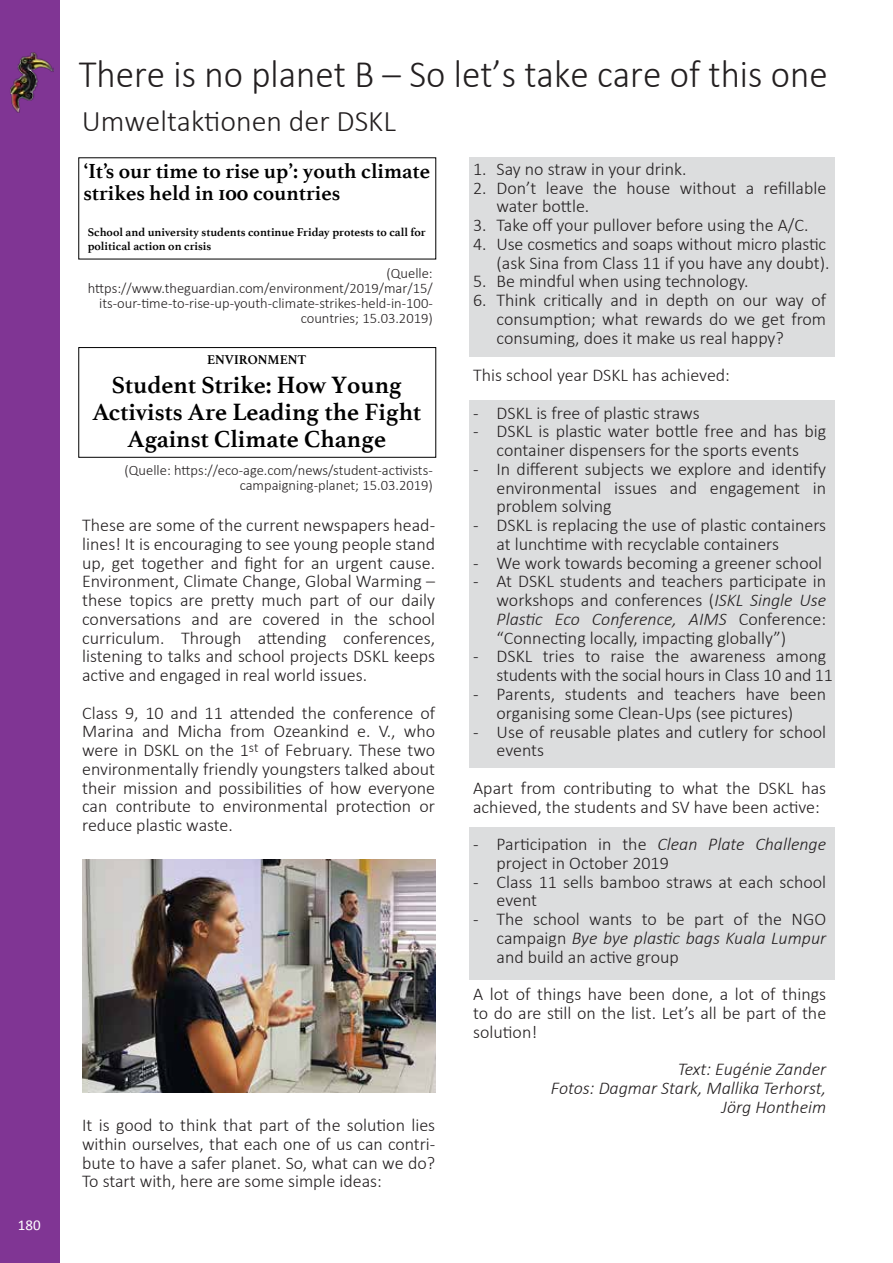
<style>
.page{position:relative;width:893px;height:1263px;background:#fff}
.page>*{position:absolute;margin:0;border:0;box-sizing:border-box;transform-origin:0 0}
.t1{font:300 39px "Calibri";color:#231f20;scale:.95 1}
.t2{font:300 30px "Calibri";color:#231f20}
.t3{font:700 24.75px/26.7px "Athelas";color:#000;text-align:center}
.t4{font:700 21.45px/22.4px "Athelas";color:#000}
.t5{font:300 18px/18.8px "Calibri";color:#231f20;text-align:justify}
.t6{font:italic 300 18px/18.8px "Calibri";color:#231f20;text-align:right}
.t7{font:15px "Calibri";color:#fff}
.t8{font:300 14.55px/15px "Calibri";color:#231f20;text-align:right}
.t9{font:700 13.35px "Athelas";color:#000}
.t10{font:700 12px/14.4px "Athelas";color:#000}
.s1{font-style:italic}
</style>
<div class="page">
<div style="left:470px;top:157px;width:364px;height:199px;background:#dcddde"></div>
<div style="left:470px;top:400px;width:364px;height:368px;background:#dcddde"></div>
<div style="left:470px;top:827px;width:364px;height:153px;background:#dcddde"></div>
<div style="left:0;top:0;width:60px;height:1263px;background:#803594"></div>
<img style="left:10px;top:52px;width:43px;height:61px">
<img style="left:82px;top:859px;width:353px;height:233px">
<div style="left:78px;top:347px;width:358px;height:111px;border:1px solid #000"></div>
<p class="t7" style="left:18px;top:1215px;width:24px">180</p>
<h1 class="t1" style="left:79px;top:50px;width:790px">There is no planet B – So let’s take care of this one</h1>
<h2 class="t2" style="left:82px;top:103px;width:316px">Umweltaktionen der DSKL</h2>
<p class="t4" style="left:84px;top:159px;width:348px">‘It’s our time to rise up’: youth climate strikes held in 100 countries</p>
<p class="t10" style="left:88px;top:225px;width:340px">School and university students continue Friday protests to call for political action on crisis</p>
<p class="t8" style="left:88px;top:266px;width:346px">(Quelle: https://www.theguardian.com/environment/2019/mar/15/ its-our-time-to-rise-up-youth-climate-strikes-held-in-100- countries; 15.03.2019)</p>
<p class="t9" style="left:207px;top:349px;width:101px">ENVIRONMENT</p>
<h3 class="t3" style="left:92px;top:371px;width:330px">Student Strike: How Young<br>Activists Are Leading the Fight<br>Against Climate Change</h3>
<p class="t8" style="left:125px;top:462px;width:310px">(Quelle: https://eco-age.com/news/student-activists&shy;campaigning-planet; 15.03.2019)</p>
<p class="t5" style="left:82px;top:515px;width:355px">These are some of the current newspapers head&shy;lines! It is encouraging to see young people stand up, get together and fight for an urgent cause.<br>Environment, Climate Change, Global Warming – these topics are pretty much part of our daily conversations and are covered in the school curriculum. Through attending conferences, listening to talks and school projects DSKL keeps active and engaged in real world issues.</p>
<p class="t5" style="left:82px;top:703px;width:355px">Class 9, 10 and 11 attended the conference of Marina and Micha from Ozeankind e. V., who were in DSKL on the 1<sup>st</sup> of February. These two environmentally friendly youngsters talked about their mission and possibilities of how everyone can contribute to environmental protection or reduce plastic waste.</p>
<p class="t5" style="left:82px;top:1115px;width:355px">It is good to think that part of the solution lies within ourselves, that each one of us can contri&shy;bute to have a safer planet. So, what can we do?<br>To start with, here are some simple ideas:</p>
<p class="t5" style="left:473px;top:159px;width:215px">1. Say no straw in your drink.</p>
<p class="t5" style="left:497px;top:178px;width:331px;text-indent:-23px">2. Don’t leave the house without a refillable water bottle.</p>
<p class="t5" style="left:473px;top:216px;width:337px">3. Take off your pullover before using the A/C.</p>
<p class="t5" style="left:473px;top:234px;width:358px;text-align:right">4. Use cosmetics and soaps without micro plastic (ask Sina from Class 11 if you have any doubt).</p>
<p class="t5" style="left:473px;top:272px;width:277px">5. Be mindful when using technology.</p>
<p class="t5" style="left:497px;top:291px;width:331px;text-indent:-23px">6. Think critically and in depth on our way of consumption; what rewards do we get from consuming, does it make us real happy?</p>
<p class="t5" style="left:473px;top:366px;width:258px">This school year DSKL has achieved:</p>
<p class="t5" style="left:473px;top:403px;width:228px">- DSKL is free of plastic straws</p>
<p class="t5" style="left:473px;top:422px;width:355px;text-align:center">- DSKL is plastic water bottle free and has big container dispensers for the sports events</p>
<p class="t5" style="left:497px;top:459px;width:331px;text-indent:-23px">- In different subjects we explore and identify environmental issues and engagement in problem solving</p>
<p class="t5" style="left:497px;top:516px;width:331px;text-indent:-23px">- DSKL is replacing the use of plastic containers at lunchtime with recyclable containers</p>
<p class="t5" style="left:473px;top:553px;width:350px">- We work towards becoming a greener school</p>
<p class="t5" style="left:497px;top:572px;width:331px;text-indent:-23px">- At DSKL students and teachers participate in workshops and conferences (<span class="s1">ISKL Single Use Plastic Eco Conference, AIMS</span> Conference: “Connecting locally, impacting globally”)</p>
<p class="t5" style="left:497px;top:647px;width:338px;text-indent:-23px">- DSKL tries to raise the awareness among students with the social hours in Class 10 and 11</p>
<p class="t5" style="left:473px;top:684px;width:355px;text-align:center">- Parents, students and teachers have been organising some Clean-Ups (see pictures)</p>
<p class="t5" style="left:497px;top:722px;width:331px;text-indent:-23px">- Use of reusable plates and cutlery for school events</p>
<p class="t5" style="left:473px;top:778px;width:355px">Apart from contributing to what the DSKL has achieved, the students and SV have been active:</p>
<p class="t5" style="left:497px;top:834px;width:331px;text-indent:-23px">- Participation in the <span class="s1">Clean Plate Challenge </span>project in October 2019</p>
<p class="t5" style="left:497px;top:872px;width:331px;text-indent:-23px">- Class 11 sells bamboo straws at each school event</p>
<p class="t5" style="left:497px;top:909px;width:331px;text-indent:-23px">- The school wants to be part of the NGO campaign <span class="s1">Bye bye plastic bags Kuala Lumpur </span>and build an active group</p>
<p class="t5" style="left:473px;top:984px;width:355px">A lot of things have been done, a lot of things to do are still on the list. Let’s all be part of the solution!</p>
<p class="t6" style="left:551px;top:1059px;width:277px">Text: Eugénie Zander<br>Fotos: Dagmar Stark, Mallika Terhorst,<br>Jörg Hontheim</p>
</div>
